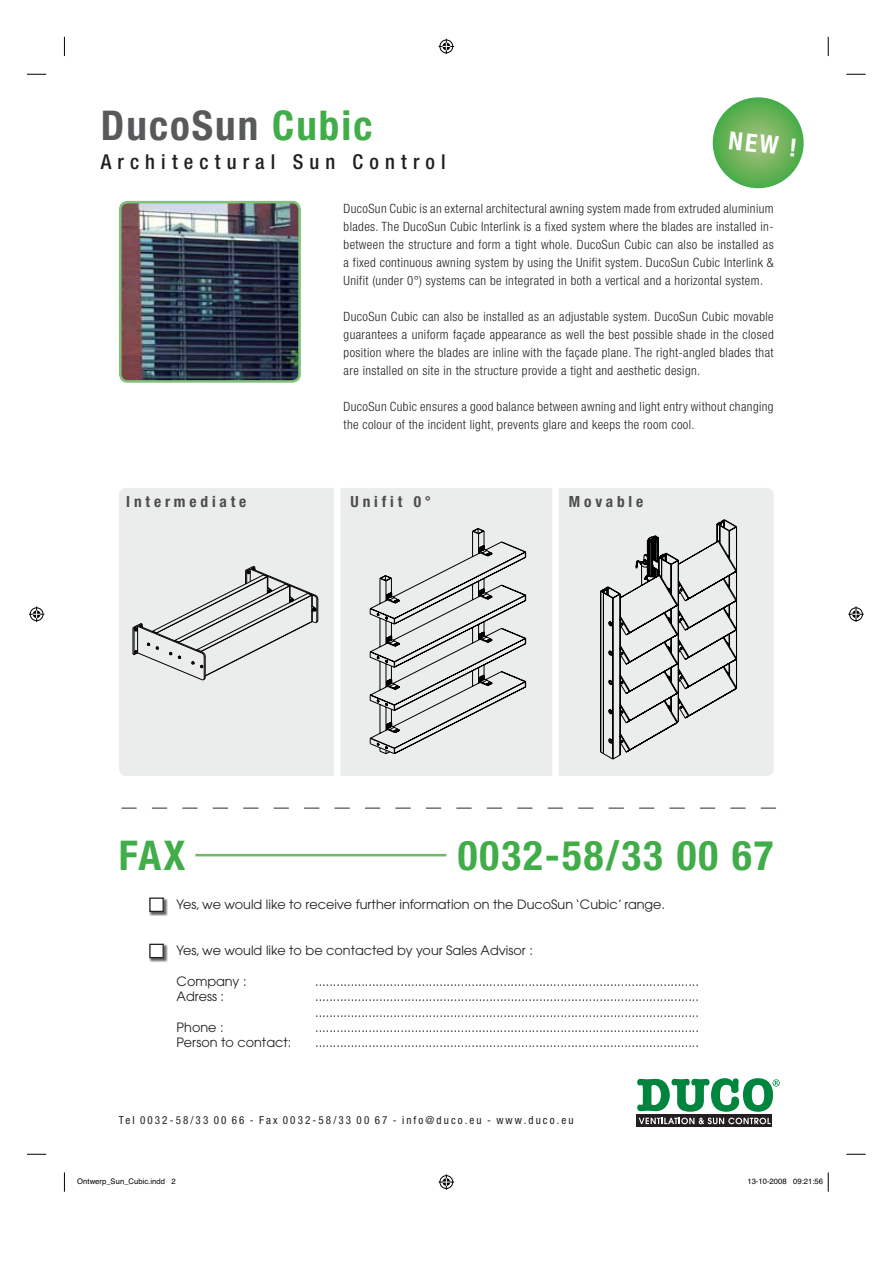
<style>
.page{position:relative;width:893px;height:1263px;background:#fff}
.page>*{position:absolute;margin:0;border:0;box-sizing:border-box;transform-origin:0 0}
.t1{font:700 condensed 41.1px "Helvetica Neue LT Std";letter-spacing:.05em;color:#41ad49}
.t2{font:700 condensed 41.1px "Helvetica Neue LT Std";letter-spacing:.05em;color:#58595b}
.t3{font:700 condensed 24.9px "Helvetica Neue LT Std";color:#fff}
.t4{font:500 condensed 20.55px "Helvetica Neue LT Std";letter-spacing:.3em;color:#231f20}
.t5{font:700 condensed 15.45px "Helvetica Neue LT Std";letter-spacing:.25em;color:#4c4c4e}
.t6{font:300 condensed 12.9px/18px "Helvetica Neue LT Std";letter-spacing:.03em;color:#231f20;text-align:justify}
.t7{font:12.9px/15.5px "Avant Garde";color:#231f20}
.t8{font:condensed 11.1px "Helvetica Neue LT Std";letter-spacing:.19em;color:#231f20}
.t9{font:7.65px "Helvetica";color:#000}
.s1{color:#41ad49}
</style>
<div class="page">
<div style="left:119px;top:488px;width:655px;height:288px;background:#ebecec;border-radius:7px"></div>
<div style="left:334px;top:482px;width:6px;height:310px;background:#fff"></div>
<div style="left:552px;top:482px;width:7px;height:310px;background:#fff"></div>
<svg style="left:637px;top:1115px;width:135px;height:12px"></svg>
<svg style="left:637px;top:1078px;width:143px;height:34px"></svg>
<svg style="left:639px;top:1118px;width:131px;height:6px"></svg>
<svg style="left:712px;top:97px;width:92px;height:92px"></svg>
<img style="left:149px;top:897px;width:19px;height:19px">
<div style="left:150px;top:898px;width:13px;height:13px;background:#fff"></div>
<div style="left:149px;top:898px;width:15px;height:14px;border:1px solid #231f20"></div>
<img style="left:149px;top:943px;width:19px;height:19px">
<div style="left:150px;top:944px;width:13px;height:14px;background:#fff"></div>
<div style="left:149px;top:944px;width:15px;height:14px;border:1px solid #231f20"></div>
<img style="left:120px;top:202px;width:180px;height:179px;border-radius:7px">
<div style="left:119px;top:201px;width:182px;height:182px;border:3px solid #80c078;border-radius:7px"></div>
<svg style="left:121px;top:808px;width:655px;height:1px"></svg>
<hr style="left:195px;top:854px;width:251px;height:2px;background:#6fba65">
<svg style="left:132px;top:565px;width:187px;height:116px"></svg>
<svg style="left:600px;top:519px;width:138px;height:241px"></svg>
<svg style="left:369px;top:528px;width:158px;height:226px"></svg>
<svg style="left:27px;top:73px;width:19px;height:2px"></svg>
<svg style="left:846px;top:73px;width:19px;height:2px"></svg>
<svg style="left:27px;top:1153px;width:19px;height:2px"></svg>
<svg style="left:846px;top:1153px;width:19px;height:2px"></svg>
<svg style="left:64px;top:37px;width:1px;height:19px"></svg>
<svg style="left:64px;top:1172px;width:1px;height:20px"></svg>
<svg style="left:827px;top:37px;width:2px;height:19px"></svg>
<svg style="left:439px;top:39px;width:15px;height:15px"></svg>
<svg style="left:439px;top:1174px;width:15px;height:16px"></svg>
<svg style="left:29px;top:607px;width:15px;height:15px"></svg>
<svg style="left:848px;top:607px;width:16px;height:15px"></svg>
<svg style="left:827px;top:1172px;width:2px;height:20px"></svg>
<h1 class="t2" style="left:101px;top:102px;width:273px">DucoSun <span class="s1">Cubic</span></h1>
<h3 class="t4" style="left:101px;top:149px;width:347px">Architectural Sun Control</h3>
<h2 class="t3" style="left:730px;top:126px;width:70px;rotate:6deg">NEW !</h2>
<p class="t6" style="left:344px;top:201px;width:432px">DucoSun Cubic is an external architectural awning system made from extruded aluminium blades. The DucoSun Cubic Interlink is a fixed system where the blades are installed in&shy;between the structure and form a tight whole. DucoSun Cubic can also be installed as a fixed continuous awning system by using the Unifit system. DucoSun Cubic Interlink &amp; Unifit (under 0°) systems can be integrated in both a vertical and a horizontal system.</p>
<p class="t6" style="left:344px;top:309px;width:432px">DucoSun Cubic can also be installed as an adjustable system. DucoSun Cubic movable guarantees a uniform façade appearance as well the best possible shade in the closed position where the blades are inline with the façade plane. The right-angled blades that are installed on site in the structure provide a tight and aesthetic design.</p>
<p class="t6" style="left:344px;top:398px;width:431px">DucoSun Cubic ensures a good balance between awning and light entry without changing the colour of the incident light, prevents glare and keeps the room cool.</p>
<p class="t5" style="left:126px;top:493px;width:122px">Intermediate</p>
<p class="t5" style="left:350px;top:493px;width:82px">Unifit 0°</p>
<p class="t5" style="left:569px;top:493px;width:76px">Movable</p>
<h1 class="t1" style="left:119px;top:832px;width:68px">FAX</h1>
<h1 class="t1" style="left:458px;top:832px;width:317px">0032-58/33 00 67</h1>
<p class="t7" style="left:177px;top:898px;width:490px">Yes, we would like to receive further information on the DucoSun ‘Cubic’ range.</p>
<p class="t7" style="left:177px;top:944px;width:358px">Yes, we would like to be contacted by your Sales Advisor :</p>
<p class="t7" style="left:177px;top:974px;width:71px">Company :</p>
<p class="t7" style="left:315px;top:974px;width:385px">............................................................................................................</p>
<p class="t7" style="left:177px;top:990px;width:49px">Adress :</p>
<p class="t7" style="left:315px;top:990px;width:385px">............................................................................................................ ............................................................................................................</p>
<p class="t7" style="left:177px;top:1021px;width:49px">Phone :</p>
<p class="t7" style="left:315px;top:1021px;width:385px">............................................................................................................</p>
<p class="t7" style="left:177px;top:1036px;width:116px">Person to contact:</p>
<p class="t7" style="left:315px;top:1036px;width:385px">............................................................................................................</p>
<p class="t8" style="left:119px;top:1115px;width:456px">Tel 0032-58/33 00 66 - Fax 0032-58/33 00 67 - info@duco.eu - www.duco.eu</p>
<p class="t9" style="left:77px;top:1178px;width:100px">Ontwerp_Sun_Cubic.indd 2</p>
<p class="t9" style="left:747px;top:1178px;width:77px">13-10-2008 09:21:56</p>
</div>
